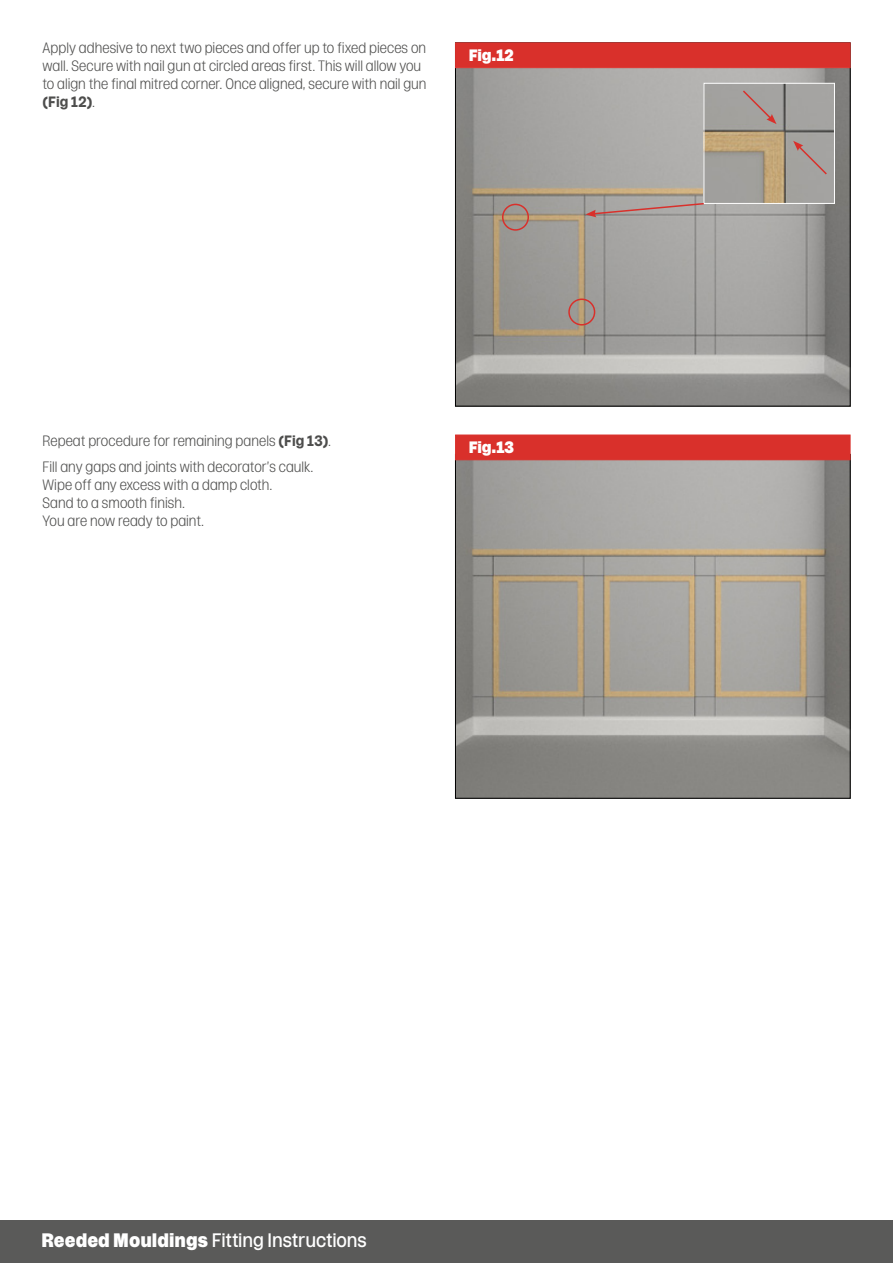
<style>
.page{position:relative;width:893px;height:1263px;background:#fff}
.page>*{position:absolute;margin:0;border:0;box-sizing:border-box;transform-origin:0 0}
.t1{font:19.5px "Rooster";letter-spacing:-.005em;color:#fff}
.t2{font:900 16.5px "Rooster";letter-spacing:-.015em;color:#fff}
.t3{font:300 15px/18px "Rooster";color:#4d4d4c}
.s1{font-weight:700}
.s2{font-weight:900}
</style>
<div class="page">
<div style="left:0;top:1220px;width:893px;height:43px;background:#5a5a59"></div>
<img style="left:457px;top:460px;width:391px;height:336px">
<div style="left:455px;top:435px;width:395px;height:25px;background:#d9302b"></div>
<img style="left:457px;top:68px;width:391px;height:336px">
<img style="left:706px;top:85px;width:127px;height:117px">
<div style="left:704px;top:83px;width:131px;height:121px;border:1px solid #fff"></div>
<div style="left:455px;top:43px;width:395px;height:25px;background:#d9302b;border:1px solid #d9302b"></div>
<div style="left:568px;top:298px;width:27px;height:28px;border:2px solid #d9302b;border-radius:50%"></div>
<div style="left:502px;top:204px;width:27px;height:27px;border:2px solid #d9302b;border-radius:50%"></div>
<svg style="left:793px;top:141px;width:35px;height:35px"></svg>
<svg style="left:741px;top:89px;width:35px;height:35px"></svg>
<svg style="left:586px;top:202px;width:119px;height:15px;background:#ab9794"></svg>
<p class="t3" style="left:43px;top:39px;width:386px">Apply adhesive to next two pieces and offer up to fixed pieces on wall. Secure with nail gun at circled areas first. This will allow you to align the final mitred corner. Once aligned, secure with nail gun <span class="s1">(Fig 12)</span>.</p>
<p class="t2" style="left:469px;top:46px;width:46px">Fig.12</p>
<p class="t3" style="left:43px;top:427px;width:290px;line-height:26.5px">Repeat procedure for remaining panels <span class="s1">(Fig 13)</span>.<br>Fill any gaps and joints with decorator’s caulk.</p>
<p class="t3" style="left:43px;top:476px;width:231px">Wipe off any excess with a damp cloth.<br>Sand to a smooth finish.<br>You are now ready to paint.</p>
<p class="t2" style="left:469px;top:439px;width:47px">Fig.13</p>
<h1 class="t1" style="left:41px;top:1230px;width:327px"><span class="s2">Reeded Mouldings</span> Fitting Instructions</h1>
</div>
